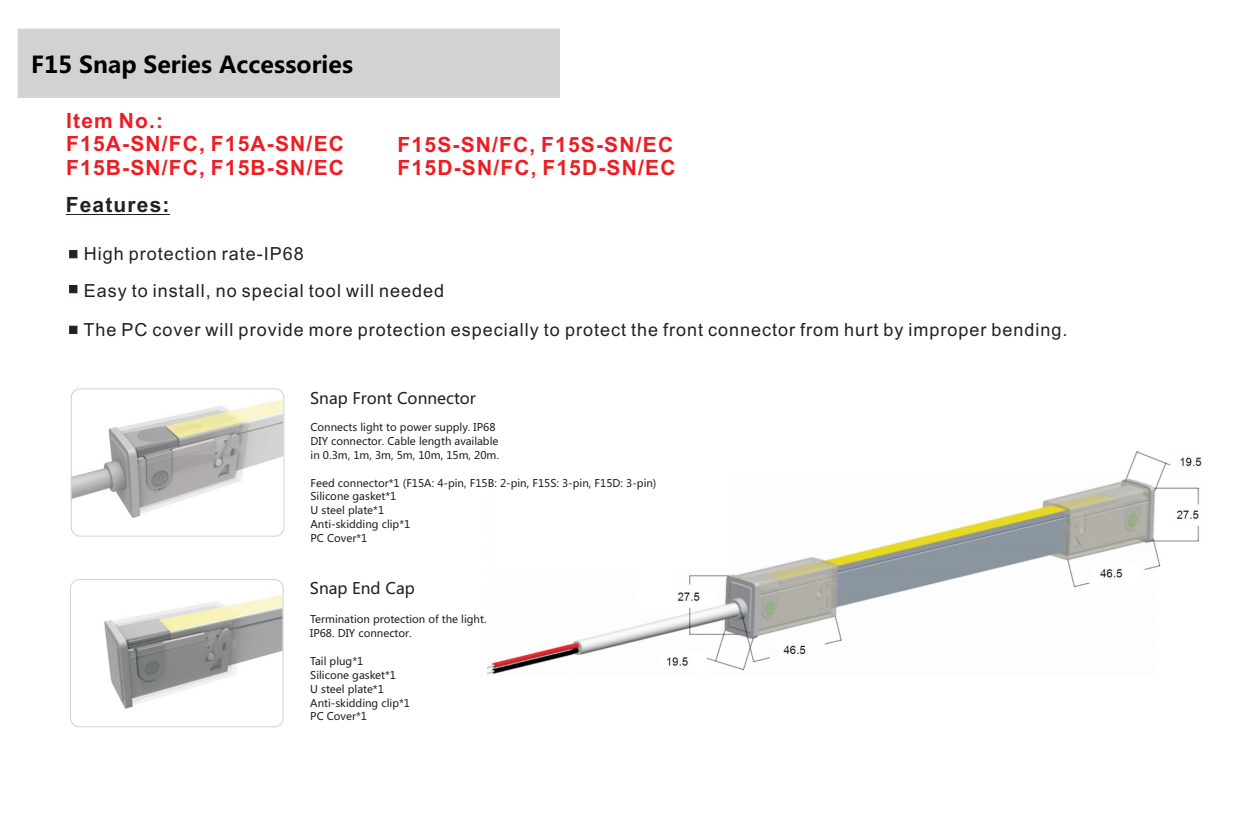
<style>
.page{position:relative;width:1257px;height:813px;background:#fff}
.page>*{position:absolute;margin:0;border:0;box-sizing:border-box;transform-origin:0 0}
.t1{font:700 23.1px "Microsoft Ya Hei";color:#000}
.t2{font:700 21px "Arial";letter-spacing:.055em;color:#ee1d23}
.t3{font:700 21px "Arial";letter-spacing:.055em;color:#231f20}
.t4{font:18px/36.6px "Arial";letter-spacing:.055em;color:#231f20}
.t5{font:15.75px "Microsoft Ya Hei";color:#231f20}
.t6{font:10.5px/14px "Microsoft Ya Hei";color:#231f20}
</style>
<div class="page">
<div style="left:17px;top:28px;width:543px;height:70px;background:#d1d2d4"></div>
<hr style="left:66px;top:213px;width:104px;height:1px;background:#231f20">
<svg style="left:69px;top:250px;width:9px;height:8px"></svg>
<svg style="left:69px;top:285px;width:9px;height:8px"></svg>
<svg style="left:69px;top:325px;width:9px;height:9px"></svg>
<img style="left:488px;top:451px;width:714px;height:223px">
<img style="left:70px;top:579px;width:212px;height:147px;border-radius:9px">
<div style="left:70px;top:578px;width:213px;height:148px;border:1px solid #d1d2d4;border-radius:9px"></div>
<img style="left:71px;top:388px;width:212px;height:148px;border-radius:9px">
<div style="left:71px;top:388px;width:213px;height:148px;border:1px solid #d1d2d4;border-radius:9px"></div>
<h1 class="t1" style="left:31px;top:54px;width:323px">F15 Snap Series Accessories</h1>
<h2 class="t2" style="left:66px;top:113px;width:98px">Item No.:</h2>
<h2 class="t2" style="left:66px;top:159px;width:279px">F15B-SN/FC, F15B-SN/EC</h2>
<h2 class="t2" style="left:66px;top:136px;width:279px">F15A-SN/FC, F15A-SN/EC</h2>
<h2 class="t2" style="left:397px;top:136px;width:277px">F15S-SN/FC, F15S-SN/EC</h2>
<h2 class="t2" style="left:397px;top:160px;width:279px">F15D-SN/FC, F15D-SN/EC</h2>
<h2 class="t3" style="left:66px;top:196px;width:105px">Features:</h2>
<h3 class="t4" style="left:84px;top:237px;width:362px">High protection rate-IP68<br>Easy to install, no special tool will needed</h3>
<h3 class="t4" style="left:83px;top:312px;width:985px">The PC cover will provide more protection especially to protect the front connector from hurt by improper bending.</h3>
<h3 class="t5" style="left:310px;top:391px;width:167px">Snap Front Connector</h3>
<p class="t6" style="left:310px;top:421px;width:190px">Connects light to power supply. IP68<br>DIY connector. Cable length available in 0.3m, 1m, 3m, 5m, 10m, 15m, 20m.</p>
<p class="t6" style="left:310px;top:477px;width:347px">Feed connector*1 (F15A: 4-pin, F15B: 2-pin, F15S: 3-pin, F15D: 3-pin)<br>Silicone gasket*1<br>U steel plate*1<br>Anti-skidding clip*1<br>PC Cover*1</p>
<h3 class="t5" style="left:310px;top:581px;width:106px">Snap End Cap</h3>
<p class="t6" style="left:310px;top:613px;width:178px">Termination protection of the light.<br>IP68. DIY connector.</p>
<p class="t6" style="left:310px;top:654px;width:101px">Tail plug*1<br>Silicone gasket*1<br>U steel plate*1<br>Anti-skidding clip*1<br>PC Cover*1</p>
</div>
